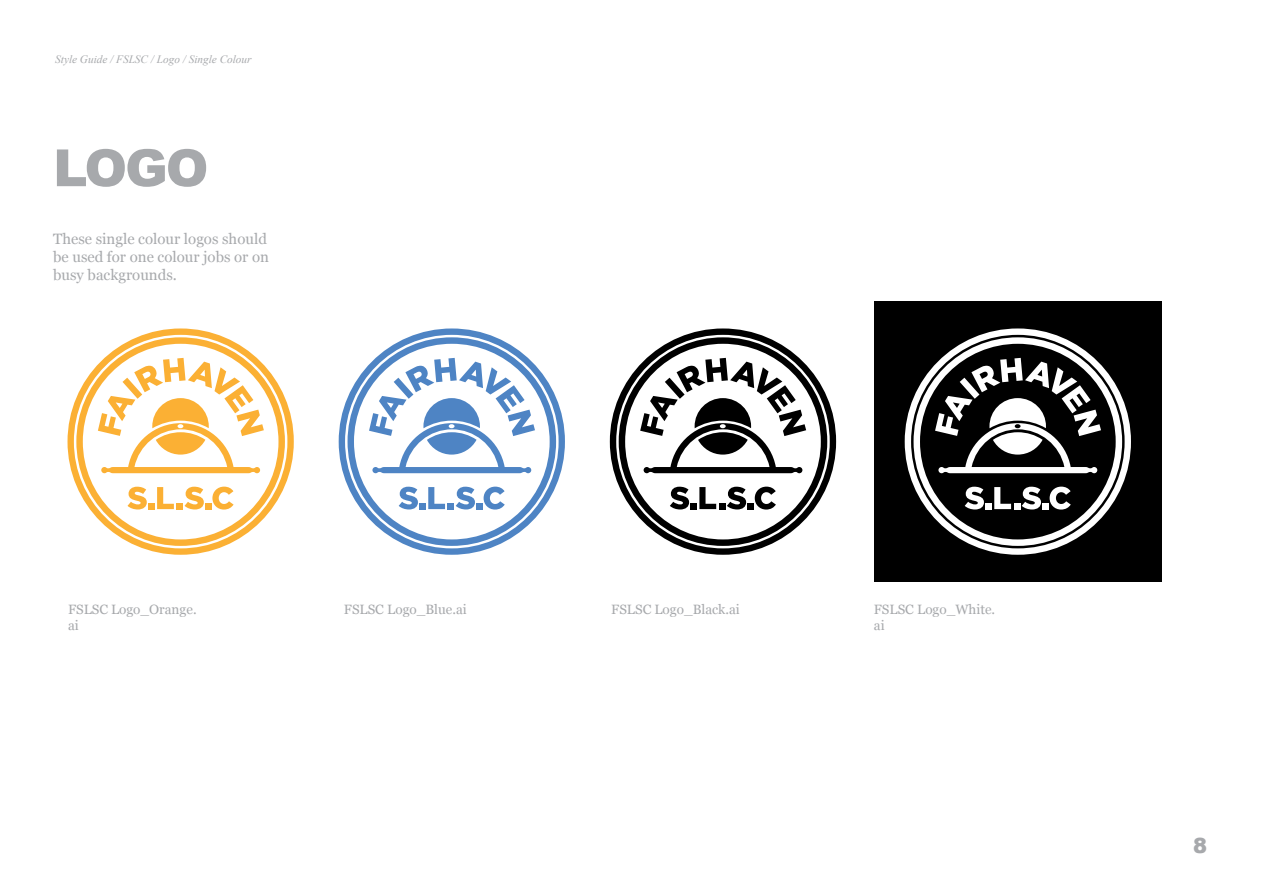
<style>
.page{position:relative;width:1263px;height:893px;background:#fff}
.page>*{position:absolute;margin:0;border:0;box-sizing:border-box;transform-origin:0 0}
.t1{font:900 51.3px "Arial";color:#a7a9ac}
.t2{font:900 21px "Arial";color:#a7a9ac}
.t3{font:15px/18px "Georgia";color:#a7a9ac}
.t4{font:13.5px/16.2px "Georgia";color:#a7a9ac}
.t5{font:italic 11.25px "Times New Roman";color:#a7a9ac}
</style>
<div class="page">
<svg style="left:68px;top:328px;width:226px;height:227px"></svg>
<svg style="left:76px;top:337px;width:209px;height:209px"></svg>
<svg style="left:339px;top:328px;width:226px;height:227px"></svg>
<svg style="left:347px;top:337px;width:209px;height:209px"></svg>
<svg style="left:610px;top:328px;width:226px;height:227px"></svg>
<svg style="left:619px;top:337px;width:208px;height:209px"></svg>
<div style="left:874px;top:302px;width:288px;height:280px;background:#000"></div>
<svg style="left:905px;top:328px;width:226px;height:227px"></svg>
<svg style="left:913px;top:337px;width:209px;height:209px"></svg>
<p class="t5" style="left:55px;top:52px;width:198px">Style Guide / FSLSC / Logo / Single Colour</p>
<h1 class="t1" style="left:53px;top:131px;width:157px">LOGO</h1>
<p class="t3" style="left:53px;top:229px;width:217px">These single colour logos should be used for one colour jobs or on busy backgrounds.</p>
<p class="t4" style="left:68px;top:600px;width:130px">FSLSC Logo_Orange. ai</p>
<p class="t4" style="left:344px;top:600px;width:124px">FSLSC Logo_Blue.ai</p>
<p class="t4" style="left:611px;top:600px;width:130px">FSLSC Logo_Black.ai</p>
<p class="t4" style="left:874px;top:600px;width:123px">FSLSC Logo_White. ai</p>
<h2 class="t2" style="left:1193px;top:830px;width:16px">8</h2>
</div>
